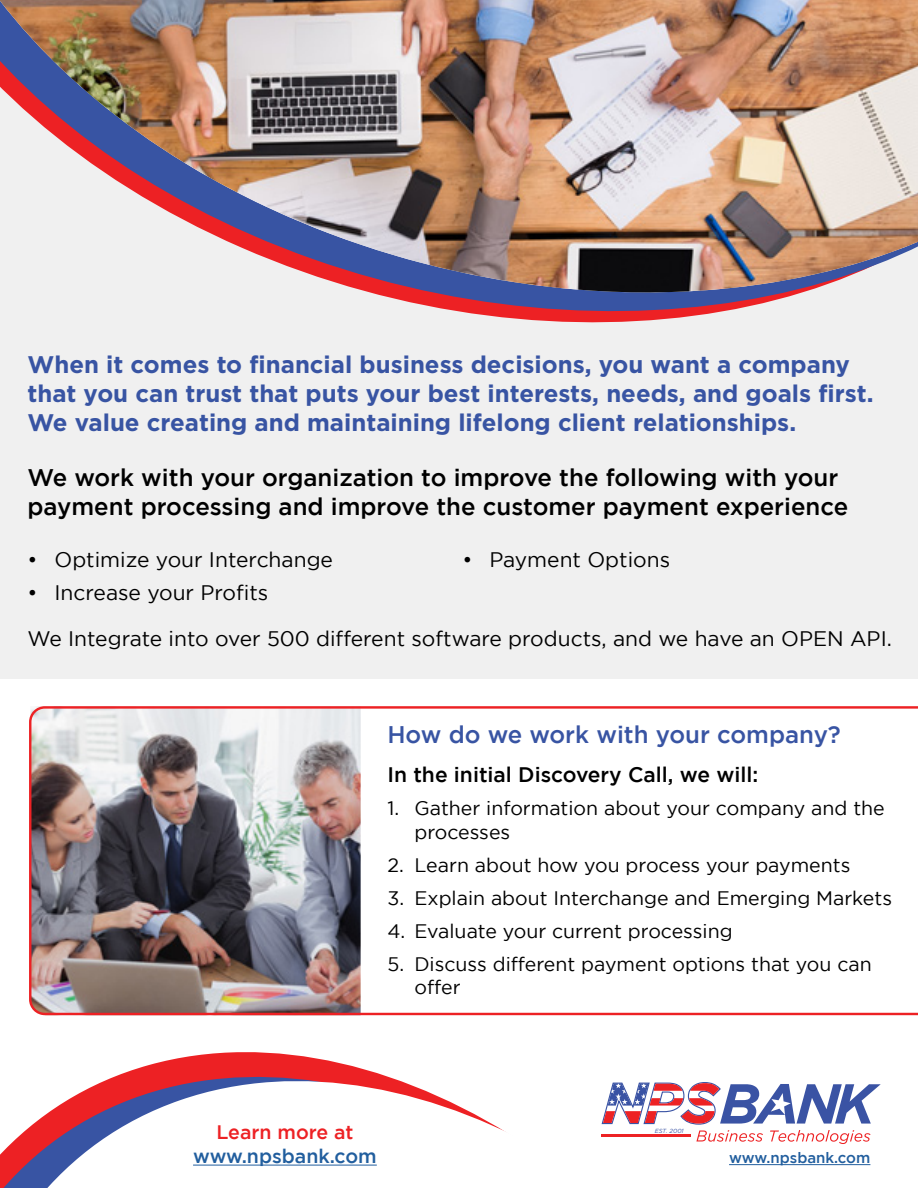
<style>
.page{position:relative;width:918px;height:1188px;background:#fff}
.page>*{position:absolute;margin:0;border:0;box-sizing:border-box;transform-origin:0 0}
.t1{font:700 24px/28.8px "Gotham";color:#3854a3}
.t2{font:italic 500 24px/28.8px "Gotham";color:#000}
.t3{font:italic 500 24px "Gotham";color:#3854a3}
.t4{font:21px "Gotham";color:#000}
.t5{font:italic 500 21px "Gotham";color:#000}
.t6{font:19.5px/23.4px "Gotham";color:#000}
.t7{font:italic 500 19.5px "Gotham";color:#215e9e}
.t8{font:italic 500 19.5px "Gotham";color:#ed2124}
.t9{font:italic 500 15px "Gotham";color:#215e9e}
.t10{font:italic 6px "Gotham";color:#3a53a4}
</style>
<div class="page">
<div style="left:0;top:85px;width:918px;height:593px;background:#f0f0f0"></div>
<svg style="left:463px;top:312px;width:255px;height:11px;fill:#ed2124"></svg>
<img style="left:0;top:0;width:918px;height:312px">
<svg style="left:0;top:1052px;width:871px;height:136px"></svg>
<svg style="left:29px;top:706px;width:889px;height:309px"></svg>
<hr style="left:193px;top:1165px;width:184px;height:1px;background:#215e9e">
<hr style="left:729px;top:1164px;width:141px;height:1px;background:#215e9e">
<svg style="left:602px;top:1082px;width:279px;height:62px"></svg>
<p class="t1" style="left:27px;top:350px;width:848px">When it comes to financial business decisions, you want a company that you can trust that puts your best interests, needs, and goals first.<br>We value creating and maintaining lifelong client relationships.</p>
<p class="t2" style="left:27px;top:463px;width:822px">We work with your organization to improve the following with your payment processing and improve the customer payment experience</p>
<p class="t4" style="left:27px;top:548px;width:307px">• Optimize your Interchange</p>
<p class="t4" style="left:27px;top:581px;width:242px">• Increase your Profits</p>
<p class="t4" style="left:462px;top:548px;width:209px">• Payment Options</p>
<p class="t4" style="left:27px;top:627px;width:866px">We Integrate into over 500 different software products, and we have an OPEN API.</p>
<p class="t3" style="left:387px;top:721px;width:455px">How do we work with your company?</p>
<p class="t5" style="left:387px;top:763px;width:372px">In the initial Discovery Call, we will:</p>
<p class="t6" style="left:414px;top:796px;width:472px;text-indent:-27px">1. Gather information about your company and the processes</p>
<p class="t6" style="left:387px;top:853px;width:465px">2. Learn about how you process your payments</p>
<p class="t6" style="left:387px;top:886px;width:506px">3. Explain about Interchange and Emerging Markets</p>
<p class="t6" style="left:387px;top:919px;width:347px">4. Evaluate your current processing</p>
<p class="t6" style="left:414px;top:952px;width:459px;text-indent:-27px">5. Discuss different payment options that you can offer</p>
<p class="t8" style="left:216px;top:1121px;width:139px">Learn more at</p>
<p class="t7" style="left:193px;top:1145px;width:185px">www.npsbank.com</p>
<p class="t9" style="left:729px;top:1149px;width:143px">www.npsbank.com</p>
<p class="t10" style="left:655px;top:1127px;width:30px">EST. 2001</p>
</div>
